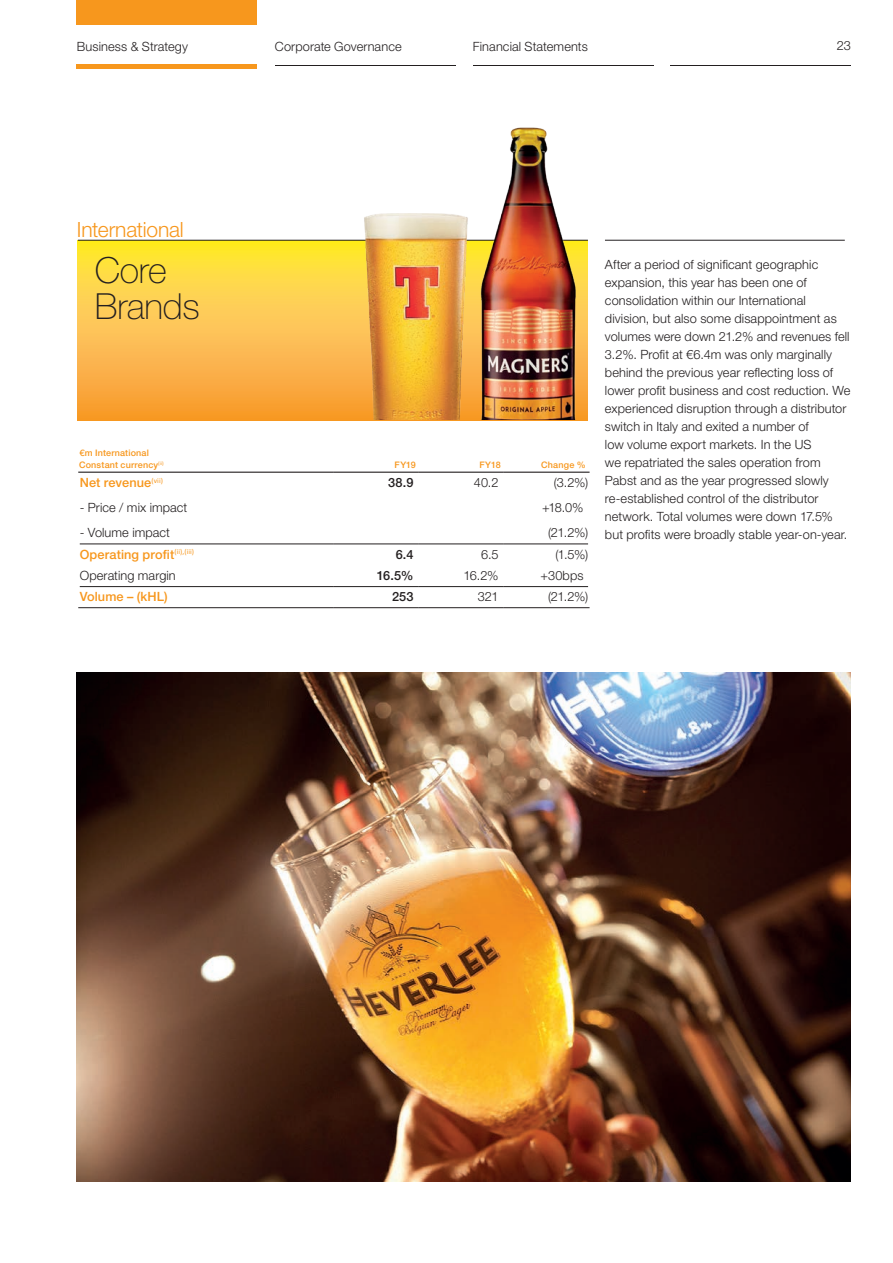
<style>
.page{position:relative;width:893px;height:1263px;background:#fff}
.page>*{position:absolute;margin:0;border:0;box-sizing:border-box;transform-origin:0 0}
.t1{font:100 36px/36px "Helvetica Neue LT Std";letter-spacing:-.01em;color:#231f20}
.t2{font:300 21px "Helvetica Neue LT Std";letter-spacing:-.01em;color:#f7971d}
.t3{font:300 12.75px/18px "Helvetica Neue LT Std";letter-spacing:.005em;color:#231f20}
.t4{font:500 12.75px "Helvetica Neue LT Std";letter-spacing:.01em;color:#f7971d}
.t5{font:500 12.75px "Helvetica Neue LT Std";letter-spacing:.01em;color:#231f20}
.t6{font:500 9px/11.2px "Helvetica Neue LT Std";letter-spacing:.02em;color:#f7971d}
</style>
<div class="page">
<hr style="left:78px;top:472px;width:256px;height:1px;background:#231f20">
<hr style="left:334px;top:472px;width:85px;height:1px;background:#231f20">
<hr style="left:419px;top:472px;width:85px;height:1px;background:#231f20">
<hr style="left:504px;top:472px;width:86px;height:1px;background:#231f20">
<hr style="left:80px;top:544px;width:254px;height:1px;background:#231f20">
<hr style="left:334px;top:544px;width:85px;height:1px;background:#231f20">
<hr style="left:419px;top:544px;width:85px;height:1px;background:#231f20">
<hr style="left:504px;top:544px;width:84px;height:1px;background:#231f20">
<hr style="left:80px;top:586px;width:254px;height:1px;background:#231f20">
<hr style="left:78px;top:607px;width:256px;height:1px;background:#231f20">
<hr style="left:334px;top:586px;width:85px;height:1px;background:#231f20">
<hr style="left:334px;top:607px;width:85px;height:1px;background:#231f20">
<hr style="left:419px;top:586px;width:85px;height:1px;background:#231f20">
<hr style="left:419px;top:607px;width:85px;height:1px;background:#231f20">
<hr style="left:504px;top:586px;width:84px;height:1px;background:#231f20">
<hr style="left:504px;top:607px;width:86px;height:1px;background:#231f20">
<svg style="left:78px;top:241px;width:264px;height:179px;background:#fcc245"></svg>
<hr style="left:78px;top:240px;width:510px;height:1px;background:#231f20">
<img style="left:495px;top:127px;width:93px;height:293px">
<img style="left:342px;top:213px;width:153px;height:207px">
<img style="left:77px;top:672px;width:774px;height:510px">
<hr style="left:605px;top:240px;width:240px;height:1px;background:#231f20">
<div style="left:77px;top:0;width:180px;height:25px;background:#f7971d"></div>
<hr style="left:671px;top:65px;width:180px;height:1px;background:#231f20">
<hr style="left:473px;top:65px;width:180px;height:1px;background:#231f20">
<hr style="left:76px;top:65px;width:181px;height:4px;background:#f7971d">
<hr style="left:275px;top:65px;width:181px;height:1px;background:#231f20">
<p class="t3" style="left:77px;top:37px;width:113px">Business &amp; Strategy</p>
<p class="t3" style="left:275px;top:37px;width:128px">Corporate Governance</p>
<p class="t3" style="left:473px;top:37px;width:116px">Financial Statements</p>
<p class="t3" style="left:837px;top:36px;width:16px">23</p>
<h2 class="t2" style="left:77px;top:217px;width:108px">International</h2>
<h1 class="t1" style="left:95px;top:252px;width:106px">Core<br>Brands</h1>
<p class="t6" style="left:79px;top:447px;width:86px">€m International<br>Constant currency<sup>(ii)</sup></p>
<p class="t6" style="left:395px;top:459px;width:23px">FY19</p>
<p class="t6" style="left:480px;top:459px;width:23px">FY18</p>
<p class="t6" style="left:541px;top:459px;width:46px">Change %</p>
<p class="t4" style="left:80px;top:475px;width:85px">Net revenue<sup>(vii)</sup></p>
<p class="t5" style="left:388px;top:475px;width:27px">38.9</p>
<p class="t3" style="left:474px;top:473px;width:26px">40.2</p>
<p class="t3" style="left:554px;top:473px;width:36px">(3.2%)</p>
<p class="t3" style="left:80px;top:498px;width:109px">- Price / mix impact</p>
<p class="t3" style="left:542px;top:498px;width:43px">+18.0%</p>
<p class="t3" style="left:80px;top:523px;width:92px">- Volume impact</p>
<p class="t3" style="left:548px;top:523px;width:41px">(21.2%)</p>
<p class="t4" style="left:80px;top:547px;width:116px">Operating profit<sup>(ii),(iii)</sup></p>
<p class="t5" style="left:396px;top:547px;width:19px">6.4</p>
<p class="t3" style="left:481px;top:545px;width:19px">6.5</p>
<p class="t3" style="left:555px;top:545px;width:34px">(1.5%)</p>
<p class="t3" style="left:80px;top:566px;width:98px">Operating margin</p>
<p class="t5" style="left:377px;top:568px;width:38px">16.5%</p>
<p class="t3" style="left:463px;top:566px;width:37px">16.2%</p>
<p class="t3" style="left:540px;top:566px;width:45px">+30bps</p>
<p class="t4" style="left:80px;top:589px;width:90px">Volume – (kHL)</p>
<p class="t5" style="left:392px;top:589px;width:23px">253</p>
<p class="t3" style="left:478px;top:587px;width:22px">321</p>
<p class="t3" style="left:548px;top:587px;width:41px">(21.2%)</p>
<p class="t3" style="left:605px;top:256px;width:247px">After a period of significant geographic expansion, this year has been one of consolidation within our International division, but also some disappointment as volumes were down 21.2% and revenues fell 3.2%. Profit at €6.4m was only marginally behind the previous year reflecting loss of lower profit business and cost reduction. We experienced disruption through a distributor switch in Italy and exited a number of<br>low volume export markets. In the US<br>we repatriated the sales operation from Pabst and as the year progressed slowly re-established control of the distributor network. Total volumes were down 17.5% but profits were broadly stable year-on-year.</p>
</div>
